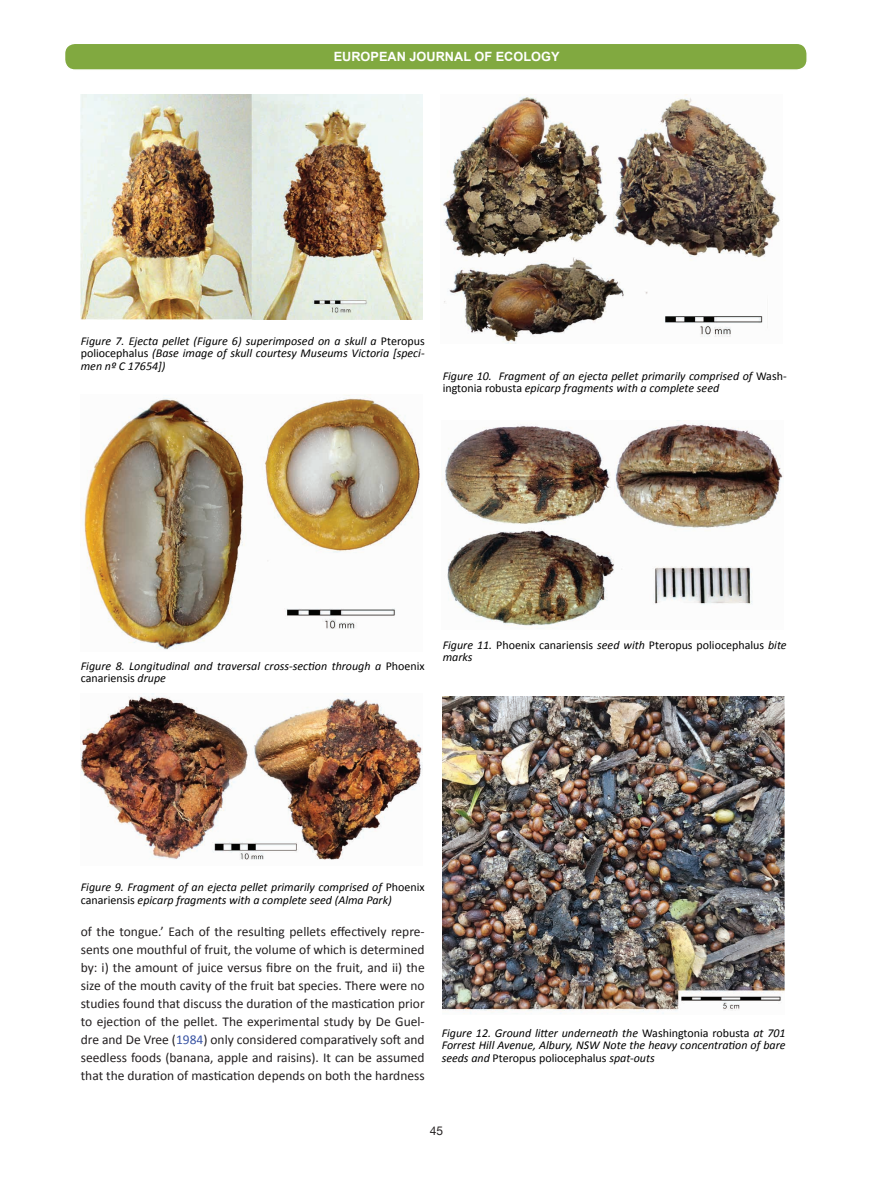
<style>
.page{position:relative;width:893px;height:1178px;background:#fff}
.page>*{position:absolute;margin:0;border:0;box-sizing:border-box;transform-origin:0 0}
.t1{font:13.5px/18px "Calibri";color:#231f20;text-align:justify}
.t2{font:700 12.75px "Arial";color:#fff}
.t3{font:italic 12px/12.6px "Calibri";color:#000}
.t4{font:12px/12.6px "Calibri";color:#000}
.t5{font:12px "Helvetica Neue";color:#231f20}
.s1{font-style:normal}
.s2{font-style:italic}
.s3{color:#3853a3}
</style>
<div class="page">
<div style="left:65px;top:43px;width:742px;height:27px;background:#81a940;border-radius:10px"></div>
<div style="left:64px;top:43px;width:744px;height:28px;border:2px solid #fff;border-radius:10px"></div>
<img style="left:81px;top:95px;width:342px;height:225px">
<img style="left:442px;top:95px;width:338px;height:249px">
<img style="left:84px;top:395px;width:336px;height:255px">
<img style="left:442px;top:423px;width:341px;height:205px">
<img style="left:81px;top:693px;width:342px;height:167px">
<img style="left:443px;top:696px;width:341px;height:318px">
<p class="t2" style="left:334px;top:48px;width:227px">EUROPEAN JOURNAL OF ECOLOGY</p>
<p class="t3" style="left:81px;top:334px;width:345px;text-align:justify">Figure 7. Ejecta pellet (Figure 6) superimposed on a skull a <span class="s1">Pteropus poliocephalus</span> (Base image of skull courtesy Museums Victoria [speci&shy;men nº C 17654])</p>
<p class="t3" style="left:443px;top:369px;width:345px">Figure 10. Fragment of an ejecta pellet primarily comprised of <span class="s1">Wash&shy;ingtonia robusta</span> epicarp fragments with a complete seed</p>
<p class="t3" style="left:81px;top:659px;width:345px">Figure 8. Longitudinal and traversal cross-section through a <span class="s1">Phoenix canariensis</span> drupe</p>
<p class="t4" style="left:443px;top:638px;width:345px"><span class="s2">Figure 11.</span> Phoenix canariensis <span class="s2">seed with</span> Pteropus poliocephalus <span class="s2">bite marks</span></p>
<p class="t3" style="left:81px;top:881px;width:345px">Figure 9. Fragment of an ejecta pellet primarily comprised of <span class="s1">Phoenix canariensis</span> epicarp fragments with a complete seed (Alma Park)</p>
<p class="t1" style="left:81px;top:923px;width:345px">of the tongue.’ Each of the resulting pellets effectively repre&shy;sents one mouthful of fruit, the volume of which is determined by: i) the amount of juice versus fibre on the fruit, and ii) the size of the mouth cavity of the fruit bat species. There were no studies found that discuss the duration of the mastication prior to ejection of the pellet. The experimental study by De Guel&shy;dre and De Vree (<span class="s3">1984</span>) only considered comparatively soft and seedless foods (banana, apple and raisins). It can be assumed that the duration of mastication depends on both the hardness</p>
<p class="t3" style="left:442px;top:1026px;width:345px;text-align:justify">Figure 12. Ground litter underneath the <span class="s1">Washingtonia robusta</span> at 701<br>Forrest Hill Avenue, Albury, NSW Note the heavy concentration of bare seeds and <span class="s1">Pteropus poliocephalus</span> spat-outs</p>
<p class="t5" style="left:430px;top:1122px;width:15px">45</p>
</div>
